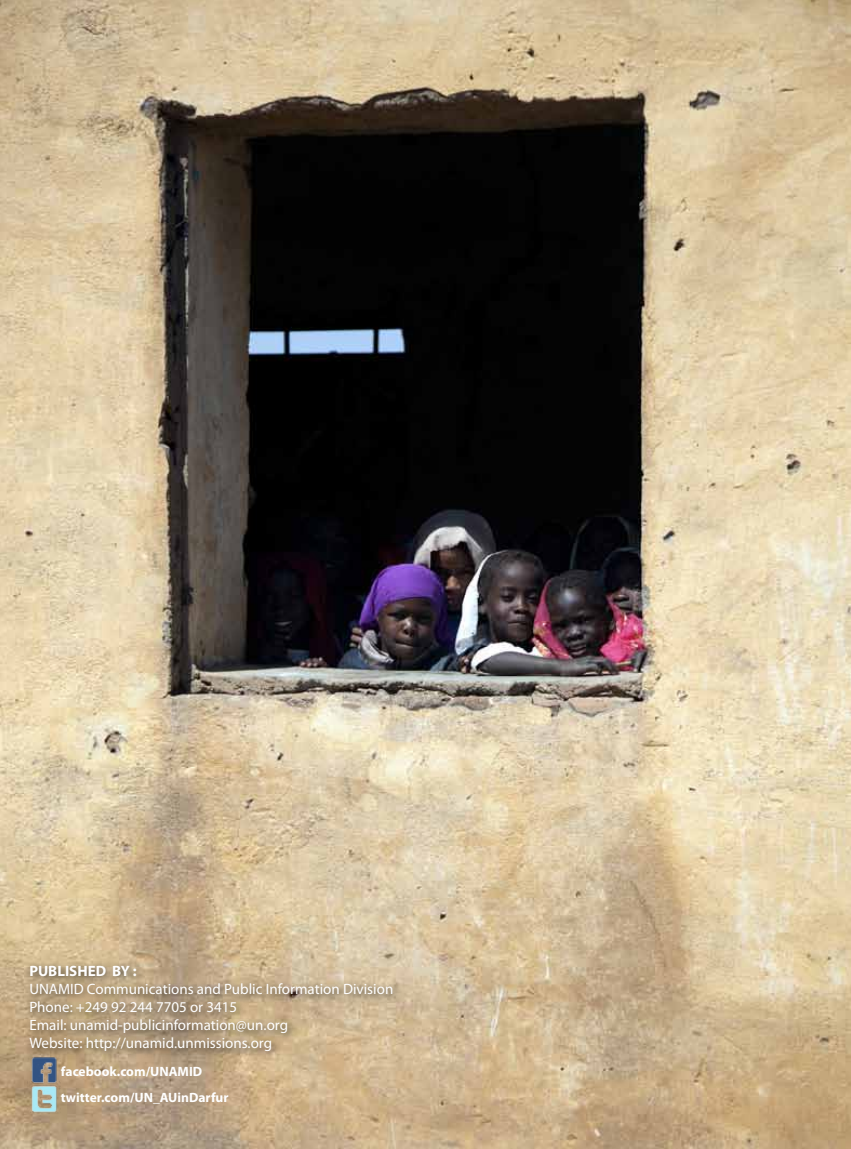
<style>
.page{position:relative;width:851px;height:1149px;background:#fff}
.page>*{position:absolute;margin:0;border:0;box-sizing:border-box;transform-origin:0 0}
.t1{font:15px/18px "Myriad Pro";color:#fff}
.t2{font:700 15px "Myriad Pro";color:#fff}
.t3{font:700 13.5px/25.8px "Myriad Pro";color:#fff}
</style>
<div class="page">
<img style="left:0;top:0;width:850px;height:1148px">
<div style="left:25px;top:960px;width:378px;height:101px;background:#000;opacity:.75"></div>
<img style="left:27px;top:1057px;width:34px;height:24px">
<img style="left:27px;top:1081px;width:34px;height:31px">
<p class="t2" style="left:29px;top:960px;width:109px">PUBLISHED BY :</p>
<p class="t1" style="left:29px;top:979px;width:365px">UNAMID Communications and Public Information Division Phone: +249 92 244 7705 or 3415<br>Email: unamid-publicinformation@un.org<br>Website: http://unamid.unmissions.org</p>
<p class="t3" style="left:61px;top:1058px;width:169px">facebook.com/UNAMID twitter.com/UN_AUinDarfur</p>
</div>
